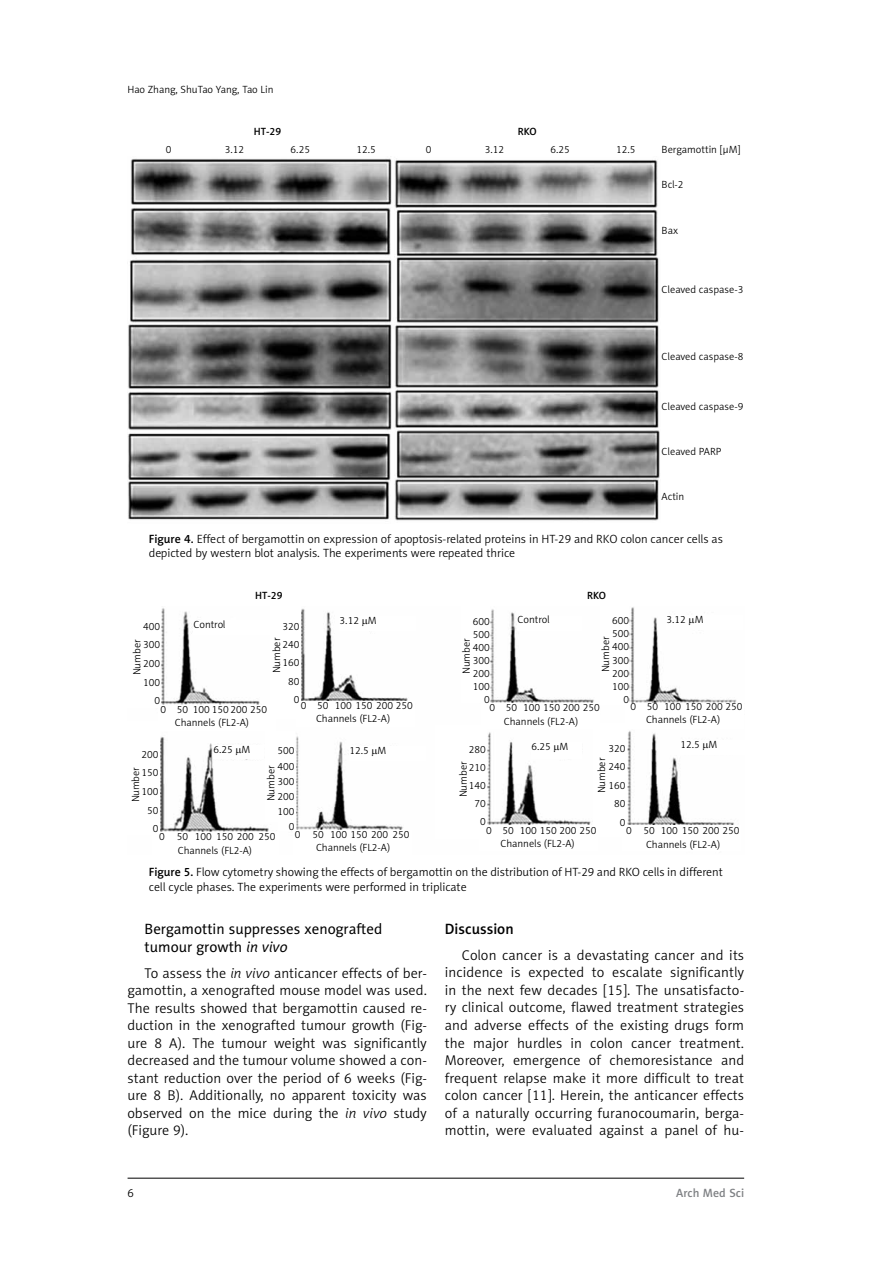
<style>
.page{position:relative;width:893px;height:1263px;background:#fff}
.page>*{position:absolute;margin:0;border:0;box-sizing:border-box;transform-origin:0 0}
.t1{font:15px/18.3px "Naomi Sans EFN";color:#000}
.t2{font:15px "Naomi Sans EFN Medium";color:#000}
.t3{font:14.25px/17.5px "Naomi Sans EFN Light";letter-spacing:.005em;color:#000;text-align:justify}
.t4{font:12px/14.4px "Naomi Sans EFN Light";color:#000}
.t5{font:12px "Naomi Sans EFN Medium";color:#808285}
.t6{font:10.5px/18.6px "Naomi Sans EFN Light";color:#000;text-align:right}
.t7{font:10.5px "Naomi Sans EFN Medium";color:#000}
.s1{font-family:"Naomi Sans EFN Medium"}
.s2{font-family:"Naomi Sans EFNTT";font-style:italic}
.s3{font-style:italic}
</style>
<div class="page">
<hr style="left:128px;top:1178px;width:616px;height:1px;background:#000">
<img style="left:160px;top:607px;width:577px;height:225px">
<div style="left:293px;top:830px;width:119px;height:25px;background:#fff"></div>
<div style="left:480px;top:825px;width:118px;height:26px;background:#fff"></div>
<div style="left:622px;top:826px;width:118px;height:25px;background:#fff"></div>
<div style="left:158px;top:705px;width:118px;height:25px;background:#fff"></div>
<div style="left:296px;top:701px;width:118px;height:26px;background:#fff"></div>
<div style="left:481px;top:703px;width:119px;height:25px;background:#fff"></div>
<div style="left:625px;top:703px;width:118px;height:26px;background:#fff"></div>
<div style="left:278px;top:751px;width:17px;height:79px;background:#fff"></div>
<div style="left:270px;top:605px;width:30px;height:113px;background:#fff"></div>
<div style="left:435px;top:725px;width:51px;height:114px;background:#fff"></div>
<div style="left:593px;top:724px;width:33px;height:113px;background:#fff"></div>
<div style="left:600px;top:604px;width:29px;height:100px;background:#fff"></div>
<div style="left:461px;top:603px;width:29px;height:100px;background:#fff"></div>
<div style="left:265px;top:731px;width:30px;height:91px;background:#fff"></div>
<img style="left:128px;top:158px;width:264px;height:362px">
<img style="left:395px;top:160px;width:265px;height:361px">
<div style="left:193px;top:620px;width:77px;height:15px;background:#fff"></div>
<div style="left:213px;top:745px;width:51px;height:14px;background:#fff"></div>
<div style="left:531px;top:742px;width:51px;height:16px;background:#fff"></div>
<div style="left:518px;top:616px;width:64px;height:14px;background:#fff"></div>
<div style="left:340px;top:617px;width:76px;height:14px;background:#fff"></div>
<div style="left:349px;top:747px;width:76px;height:14px;background:#fff"></div>
<div style="left:666px;top:615px;width:77px;height:15px;background:#fff"></div>
<div style="left:680px;top:740px;width:76px;height:14px;background:#fff"></div>
<p class="t6" style="left:128px;top:80px;width:147px">Hao Zhang, ShuTao Yang, Tao Lin</p>
<p class="t7" style="left:254px;top:125px;width:29px">HT-29</p>
<p class="t7" style="left:518px;top:125px;width:20px">RKO</p>
<p class="t6" style="left:166px;top:140px;width:7px">0</p>
<p class="t6" style="left:225px;top:140px;width:21px">3.12</p>
<p class="t6" style="left:291px;top:140px;width:21px">6.25</p>
<p class="t6" style="left:356px;top:140px;width:21px">12.5</p>
<p class="t6" style="left:426px;top:140px;width:7px">0</p>
<p class="t6" style="left:485px;top:140px;width:21px">3.12</p>
<p class="t6" style="left:550px;top:140px;width:21px">6.25</p>
<p class="t6" style="left:616px;top:140px;width:21px">12.5</p>
<p class="t6" style="left:662px;top:140px;width:80px">Bergamottin [µM]</p>
<p class="t6" style="left:662px;top:175px;width:23px">Bcl-2</p>
<p class="t6" style="left:662px;top:221px;width:18px">Bax</p>
<p class="t6" style="left:662px;top:280px;width:83px">Cleaved caspase-3</p>
<p class="t6" style="left:662px;top:347px;width:83px">Cleaved caspase-8</p>
<p class="t6" style="left:662px;top:397px;width:83px">Cleaved caspase-9</p>
<p class="t6" style="left:662px;top:442px;width:61px">Cleaved PARP</p>
<p class="t6" style="left:662px;top:487px;width:24px">Actin</p>
<p class="t4" style="left:149px;top:531px;width:576px"><span class="s1">Figure 4.</span> Effect of bergamottin on expression of apoptosis-related proteins in HT-29 and RKO colon cancer cells as depicted by western blot analysis. The experiments were repeated thrice</p>
<p class="t7" style="left:255px;top:589px;width:29px">HT-29</p>
<p class="t7" style="left:587px;top:589px;width:20px">RKO</p>
<p class="t6" style="left:143px;top:617px;width:19px">400<br>300<br>200<br>100<br>0</p>
<p class="t6" style="left:128px;top:675px;width:37px;rotate:-90deg">Number</p>
<p class="t6" style="left:160px;top:700px;width:7px">0</p>
<p class="t6" style="left:193px;top:615px;width:34px">Control</p>
<p class="t6" style="left:283px;top:617px;width:19px">320<br>240<br>160<br>80<br>0</p>
<p class="t6" style="left:267px;top:673px;width:37px;rotate:-90deg">Number</p>
<p class="t6" style="left:301px;top:696px;width:7px">0</p>
<p class="t6" style="left:177px;top:700px;width:92px">50 100 150 200 250</p>
<p class="t6" style="left:175px;top:713px;width:76px">Channels (FL2-A)</p>
<p class="t6" style="left:340px;top:611px;width:38px">3.12 M</p>
<p class="t6" style="left:518px;top:610px;width:34px">Control</p>
<p class="t6" style="left:612px;top:614px;width:19px;line-height:13px">600<br>500<br>400<br>300<br>200<br>100<br>0</p>
<p class="t6" style="left:473px;top:615px;width:19px;line-height:12.9px">600<br>500<br>400<br>300<br>200<br>100<br>0</p>
<p class="t6" style="left:596px;top:672px;width:37px;rotate:-90deg">Number</p>
<p class="t6" style="left:457px;top:674px;width:37px;rotate:-90deg">Number</p>
<p class="t6" style="left:335px;top:696px;width:80px">100 150 200 250</p>
<p class="t6" style="left:317px;top:696px;width:13px">50</p>
<p class="t6" style="left:630px;top:697px;width:7px">0</p>
<p class="t6" style="left:523px;top:699px;width:78px">100 150 200 250</p>
<p class="t6" style="left:490px;top:699px;width:7px">0</p>
<p class="t6" style="left:506px;top:699px;width:13px">50</p>
<p class="t6" style="left:316px;top:709px;width:76px">Channels (FL2-A)</p>
<p class="t6" style="left:504px;top:712px;width:76px">Channels (FL2-A)</p>
<p class="t6" style="left:666px;top:610px;width:38px">3.12 M</p>
<p class="t6" style="left:664px;top:697px;width:80px">100 150 200 250</p>
<p class="t6" style="left:647px;top:697px;width:13px">50</p>
<p class="t6" style="left:646px;top:710px;width:76px">Channels (FL2-A)</p>
<p class="t6" style="left:141px;top:745px;width:19px">200<br>150<br>100<br>50<br>0</p>
<p class="t6" style="left:126px;top:802px;width:37px;rotate:-90deg">Number</p>
<p class="t6" style="left:159px;top:827px;width:7px">0</p>
<p class="t6" style="left:213px;top:740px;width:38px">6.25 M</p>
<p class="t6" style="left:531px;top:737px;width:38px">6.25 M</p>
<p class="t6" style="left:609px;top:739px;width:19px">320<br>240<br>160<br>80<br>0</p>
<p class="t6" style="left:469px;top:740px;width:19px;line-height:18px">280<br>210<br>140<br>70<br>0</p>
<p class="t6" style="left:349px;top:741px;width:38px">12.5 M</p>
<p class="t6" style="left:278px;top:743px;width:19px;line-height:15.1px">500<br>400<br>300<br>200<br>100<br>0</p>
<p class="t6" style="left:592px;top:793px;width:37px;rotate:-90deg">Number</p>
<p class="t6" style="left:454px;top:797px;width:37px;rotate:-90deg">Number</p>
<p class="t6" style="left:262px;top:801px;width:37px;rotate:-90deg">Number</p>
<p class="t6" style="left:520px;top:821px;width:78px">100 150 200 250</p>
<p class="t6" style="left:486px;top:821px;width:7px">0</p>
<p class="t6" style="left:502px;top:821px;width:13px">50</p>
<p class="t6" style="left:626px;top:821px;width:7px">0</p>
<p class="t6" style="left:330px;top:825px;width:81px">100 150 200 250</p>
<p class="t6" style="left:295px;top:825px;width:7px">0</p>
<p class="t6" style="left:312px;top:825px;width:13px">50</p>
<p class="t6" style="left:195px;top:827px;width:82px">100 150 200 250</p>
<p class="t6" style="left:177px;top:827px;width:13px">50</p>
<p class="t6" style="left:501px;top:834px;width:76px">Channels (FL2-A)</p>
<p class="t6" style="left:316px;top:838px;width:76px">Channels (FL2-A)</p>
<p class="t6" style="left:178px;top:841px;width:76px">Channels (FL2-A)</p>
<p class="t6" style="left:680px;top:735px;width:38px">12.5 M</p>
<p class="t6" style="left:661px;top:821px;width:80px">100 150 200 250</p>
<p class="t6" style="left:643px;top:821px;width:13px">50</p>
<p class="t6" style="left:646px;top:835px;width:76px">Channels (FL2-A)</p>
<p class="t4" style="left:149px;top:865px;width:575px"><span class="s1">Figure 5.</span> Flow cytometry showing the effects of bergamottin on the distribution of HT-29 and RKO cells in different cell cycle phases. The experiments were performed in triplicate</p>
<p class="t1" style="left:145px;top:919px;width:239px">Bergamottin suppresses xenografted tumour growth <span class="s2">in vivo</span></p>
<p class="t3" style="left:128px;top:964px;width:301px;text-indent:17px">To assess the <span class="s3">in vivo</span> anticancer effects of ber&shy;gamottin, a xenografted mouse model was used.<br>The results showed that bergamottin caused re&shy;duction in the xenografted tumour growth (Fig&shy;ure 8 A). The tumour weight was significantly decreased and the tumour volume showed a con&shy;stant reduction over the period of 6 weeks (Fig&shy;ure 8 B). Additionally, no apparent toxicity was observed on the mice during the <span class="s3">in vivo</span> study (Figure 9).</p>
<p class="t2" style="left:445px;top:920px;width:70px">Discussion</p>
<p class="t3" style="left:445px;top:946px;width:301px;text-indent:17px">Colon cancer is a devastating cancer and its incidence is expected to escalate significantly in the next few decades [15]. The unsatisfacto&shy;ry clinical outcome, flawed treatment strategies and adverse effects of the existing drugs form the major hurdles in colon cancer treatment.<br>Moreover, emergence of chemoresistance and frequent relapse make it more difficult to treat colon cancer [11]. Herein, the anticancer effects of a naturally occurring furanocoumarin, berga&shy;mottin, were evaluated against a panel of hu-</p>
<p class="t4" style="left:128px;top:1186px;width:8px">6</p>
<p class="t5" style="left:676px;top:1186px;width:69px">Arch Med Sci</p>
</div>
